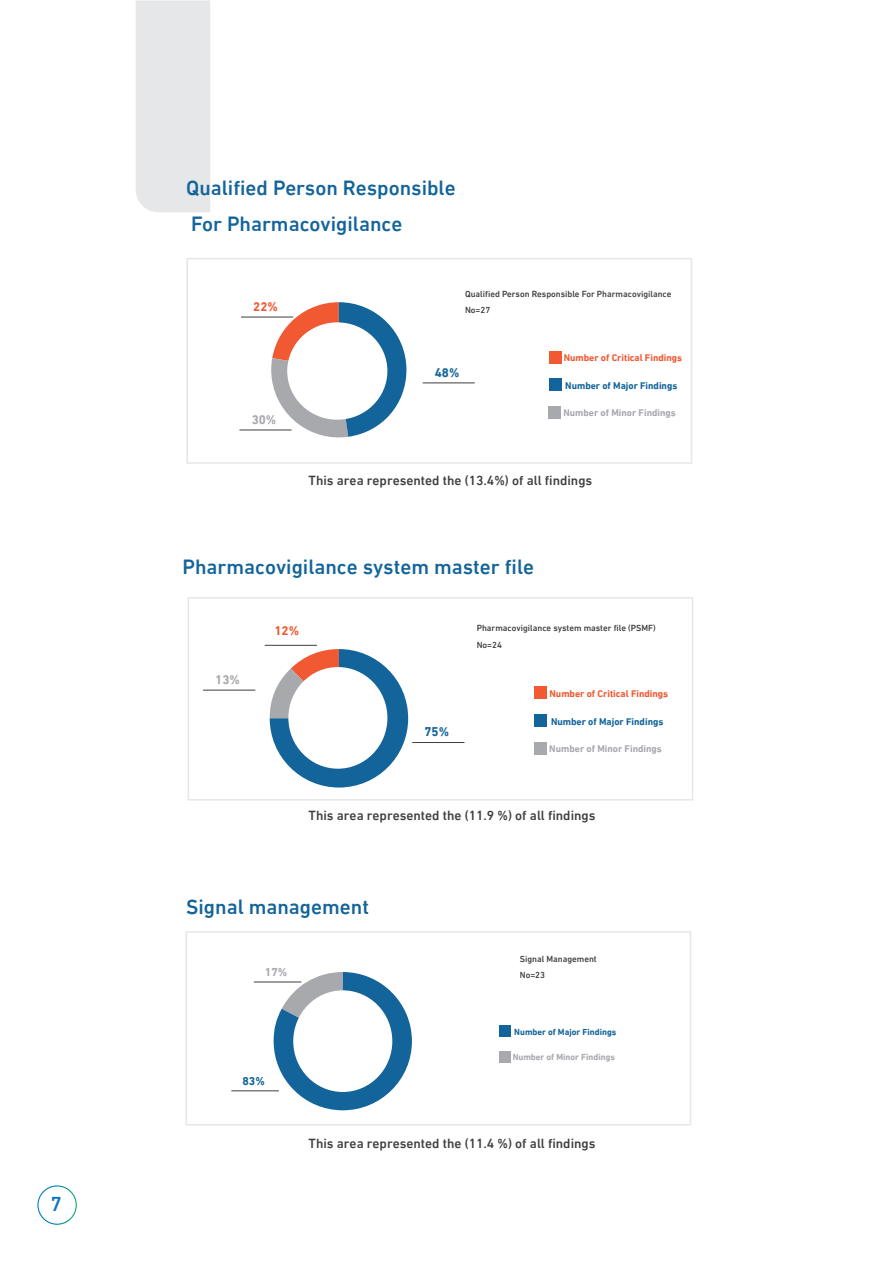
<style>
.page{position:relative;width:893px;height:1263px;background:#fff}
.page>*{position:absolute;margin:0;border:0;box-sizing:border-box;transform-origin:0 0}
.t1{font:500 21px/36px "DIN Next LTW23";color:#13649a}
.t2{font:500 21px "DIN Next LTW23";color:#0e78bf}
.t3{font:500 13.5px "DIN Next LTW23";color:#3e3e3f}
.t4{font:700 12.9px "DIN Next LTW23";color:#13649a}
.t5{font:700 12.9px "DIN Next LTW23";color:#a8a9ad}
.t6{font:700 12.9px "DIN Next LTW23";color:#f05931}
.t7{font:700 11.7px "DIN Next LTW23";color:#a8a9ad}
.t8{font:700 11.7px "DIN Next LTW23";color:#13649a}
.t9{font:700 9.9px "DIN Next LTW23";color:#f05931}
.t10{font:700 9.9px "DIN Next LTW23";color:#a8a9ad}
.t11{font:700 9.9px "DIN Next LTW23";color:#13649a}
.t12{font:500 9px/16.5px "DIN Next LTW23";color:#3e3e3f}
.t13{font:700 9px "DIN Next LTW23";color:#a8a9ad}
.t14{font:700 9px "DIN Next LTW23";color:#13649a}
</style>
<div class="page">
<div style="left:136px;top:0;width:74px;height:212px;background:#e6e7e9"></div>
<div style="left:37px;top:1185px;width:40px;height:40px;border:1px solid #fff;border-radius:50%"></div>
<div style="left:549px;top:351px;width:12px;height:12px;background:#f05931"></div>
<div style="left:549px;top:378px;width:12px;height:13px;background:#13649a"></div>
<div style="left:548px;top:406px;width:13px;height:13px;background:#a8a9ad"></div>
<hr style="left:423px;top:382px;width:52px;height:1px;background:#3e3e3f">
<hr style="left:239px;top:430px;width:53px;height:1px;background:#3e3e3f">
<hr style="left:241px;top:317px;width:52px;height:1px;background:#3e3e3f">
<div style="left:534px;top:686px;width:13px;height:13px;background:#f05931"></div>
<div style="left:534px;top:714px;width:13px;height:13px;background:#13649a"></div>
<div style="left:534px;top:742px;width:13px;height:12px;background:#a8a9ad"></div>
<hr style="left:412px;top:742px;width:52px;height:1px;background:#3e3e3f">
<hr style="left:265px;top:645px;width:52px;height:1px;background:#3e3e3f">
<hr style="left:203px;top:690px;width:52px;height:1px;background:#3e3e3f">
<hr style="left:254px;top:982px;width:47px;height:1px;background:#3e3e3f">
<hr style="left:231px;top:1090px;width:48px;height:1px;background:#3e3e3f">
<div style="left:499px;top:1025px;width:12px;height:12px;background:#13649a"></div>
<div style="left:499px;top:1051px;width:11px;height:11px;background:#a8a9ad"></div>
<svg style="left:271px;top:302px;width:135px;height:136px"></svg>
<div style="left:287px;top:322px;width:100px;height:98px;background:#fff;border-radius:50%"></div>
<svg style="left:270px;top:649px;width:138px;height:138px"></svg>
<div style="left:288px;top:667px;width:99px;height:102px;background:#fff;border-radius:50%"></div>
<svg style="left:274px;top:972px;width:138px;height:138px"></svg>
<div style="left:293px;top:990px;width:99px;height:102px;background:#fff;border-radius:50%"></div>
<div style="left:186px;top:258px;width:506px;height:206px;border:2px solid #e6e7e9"></div>
<div style="left:188px;top:597px;width:505px;height:203px;border:2px solid #e6e7e9"></div>
<div style="left:185px;top:931px;width:506px;height:194px;border:2px solid #e6e7e9"></div>
<h1 class="t2" style="left:51px;top:1191px;width:13px">7</h1>
<h1 class="t1" style="left:186px;top:170px;width:271px">Qualified Person Responsible<br>For Pharmacovigilance</h1>
<p class="t6" style="left:253px;top:299px;width:26px">22%</p>
<p class="t12" style="left:465px;top:286px;width:208px">Qualified Person Responsible For Pharmacovigilance<br>No=27</p>
<p class="t9" style="left:564px;top:352px;width:120px">Number of Critical Findings</p>
<p class="t5" style="left:252px;top:412px;width:26px">30%</p>
<p class="t4" style="left:435px;top:364px;width:26px">48%</p>
<p class="t11" style="left:565px;top:380px;width:114px">Number of Major Findings</p>
<p class="t10" style="left:563px;top:407px;width:114px">Number of Minor Findings</p>
<p class="t3" style="left:309px;top:472px;width:285px">This area represented the (13.4%) of all findings</p>
<h1 class="t1" style="left:182px;top:548px;width:353px">Pharmacovigilance system master file</h1>
<p class="t5" style="left:215px;top:672px;width:26px">13%</p>
<p class="t6" style="left:274px;top:623px;width:26px">12%</p>
<p class="t4" style="left:424px;top:724px;width:26px">75%</p>
<p class="t12" style="left:477px;top:620px;width:181px">Pharmacovigilance system master file (PSMF)<br>No=24</p>
<p class="t9" style="left:549px;top:687px;width:120px">Number of Critical Findings</p>
<p class="t11" style="left:551px;top:715px;width:114px">Number of Major Findings</p>
<p class="t10" style="left:549px;top:743px;width:114px">Number of Minor Findings</p>
<p class="t3" style="left:309px;top:807px;width:288px">This area represented the (11.9 %) of all findings</p>
<h1 class="t1" style="left:186px;top:889px;width:184px">Signal management</h1>
<p class="t7" style="left:265px;top:965px;width:24px">17%</p>
<p class="t8" style="left:242px;top:1074px;width:24px">83%</p>
<p class="t12" style="left:520px;top:950px;width:78px">Signal Management<br>No=23</p>
<p class="t14" style="left:514px;top:1027px;width:104px">Number of Major Findings</p>
<p class="t13" style="left:513px;top:1052px;width:104px">Number of Minor Findings</p>
<p class="t3" style="left:309px;top:1135px;width:288px">This area represented the (11.4 %) of all findings</p>
</div>
